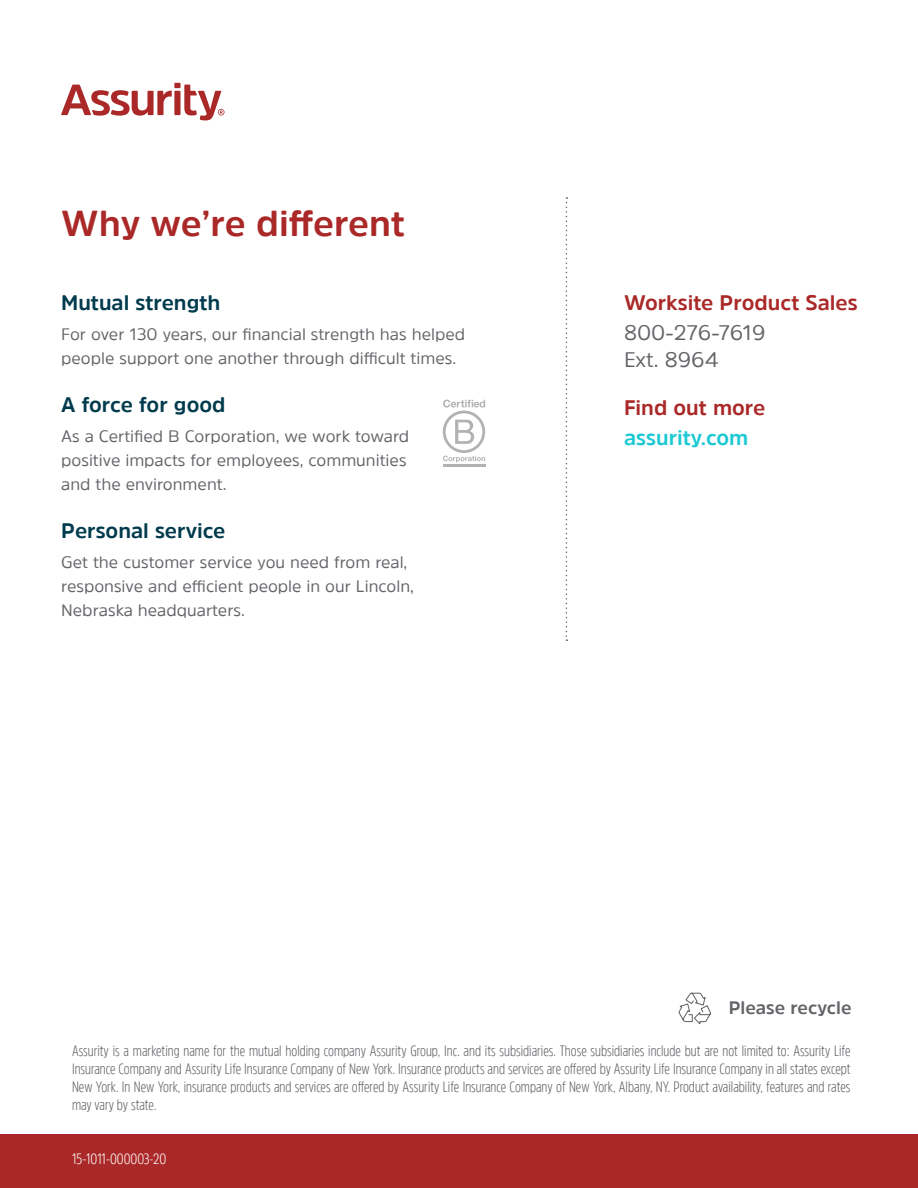
<style>
.page{position:relative;width:918px;height:1188px;background:#fff}
.page>*{position:absolute;margin:0;border:0;box-sizing:border-box;transform-origin:0 0}
.t1{font:700 36px "Amsi Pro";color:#aa2928}
.t2{font:700 21px "Amsi Pro";color:#003b4d}
.t3{font:700 21px "Amsi Pro";color:#aa2928}
.t4{font:21px/27px "Amsi Pro";color:#636569}
.t5{font:700 21px "Amsi Pro";color:#1dcad3}
.t6{font:700 18px "Amsi Pro";color:#636569}
.t7{font:16.5px/24px "Amsi Pro";color:#636569}
.t8{font:300 15px/18px "Amsi Pro Cond";color:#636569;text-align:justify}
.t9{font:300 15px "Amsi Pro Cond";color:#fff}
</style>
<div class="page">
<div style="left:0;top:1134px;width:918px;height:54px;background:#aa2928"></div>
<svg style="left:678px;top:992px;width:33px;height:32px"></svg>
<svg style="left:61px;top:83px;width:163px;height:37px"></svg>
<svg style="left:566px;top:197px;width:1px;height:444px"></svg>
<hr style="left:443px;top:464px;width:42px;height:3px;background:#b1b2b4">
<svg style="left:443px;top:400px;width:43px;height:62px"></svg>
<p class="t1" style="left:61px;top:198px;width:345px">Why we’re different</p>
<p class="t2" style="left:61px;top:288px;width:161px">Mutual strength</p>
<p class="t7" style="left:61px;top:322px;width:405px">For over 130 years, our financial strength has helped people support one another through difficult times.</p>
<p class="t2" style="left:61px;top:390px;width:166px">A force for good</p>
<p class="t7" style="left:61px;top:424px;width:350px">As a Certified B Corporation, we work toward positive impacts for employees, communities</p>
<p class="t7" style="left:61px;top:472px;width:167px">and the environment.</p>
<p class="t2" style="left:61px;top:516px;width:166px">Personal service</p>
<p class="t7" style="left:61px;top:550px;width:354px">Get the customer service you need from real, responsive and efficient people in our Lincoln,<br>Nebraska headquarters.</p>
<p class="t3" style="left:624px;top:288px;width:235px">Worksite Product Sales</p>
<p class="t4" style="left:624px;top:318px;width:143px">800-276-7619<br>Ext. 8964</p>
<p class="t3" style="left:624px;top:393px;width:143px">Find out more</p>
<p class="t5" style="left:624px;top:423px;width:126px">assurity.com</p>
<p class="t6" style="left:729px;top:995px;width:124px">Please recycle</p>
<p class="t8" style="left:72px;top:1042px;width:780px">Assurity is a marketing name for the mutual holding company Assurity Group, Inc. and its subsidiaries. Those subsidiaries include but are not limited to: Assurity Life Insurance Company and Assurity Life Insurance Company of New York. Insurance products and services are offered by Assurity Life Insurance Company in all states except New York. In New York, insurance products and services are offered by Assurity Life Insurance Company of New York, Albany, NY. Product availability, features and rates may vary by state.</p>
<p class="t9" style="left:72px;top:1149px;width:96px">15-1011-000003-20</p>
</div>
